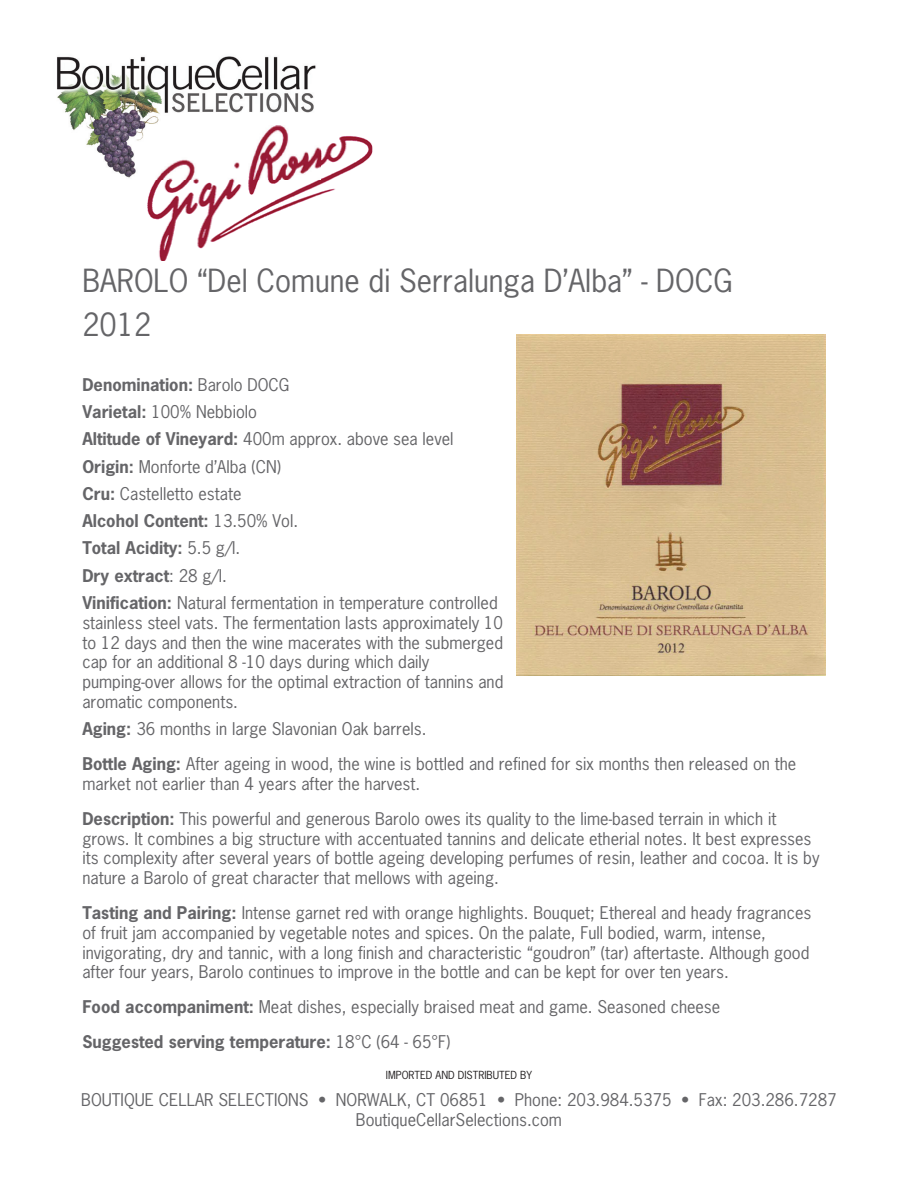
<style>
.page{position:relative;width:918px;height:1188px;background:#fff}
.page>*{position:absolute;margin:0;border:0;box-sizing:border-box;transform-origin:0 0}
.t1{font:30px/43.5px "News Gothic";color:#656568}
.t2{font:16.5px/19.8px "News Gothic";color:#656568}
.t3{font:10.5px "News Gothic";color:#201d1e}
.s1{font-weight:700}
</style>
<div class="page">
<img style="left:57px;top:56px;width:259px;height:122px">
<img style="left:147px;top:136px;width:225px;height:125px">
<img style="left:147px;top:126px;width:173px;height:53px">
<img style="left:517px;top:334px;width:309px;height:342px">
<h1 class="t1" style="left:82px;top:259px;width:652px">BAROLO “Del Comune di Serralunga D’Alba” - DOCG<br>2012</h1>
<p class="t2" style="left:82px;top:371px;width:417px;line-height:27.3px"><span class="s1">Denomination:</span> Barolo DOCG<br><span class="s1">Varietal:</span> 100% Nebbiolo<br><span class="s1">Altitude of Vineyard:</span> 400m approx. above sea level<br><span class="s1">Origin:</span> Monforte d’Alba (CN)<br><span class="s1">Cru:</span> Castelletto estate<br><span class="s1">Alcohol Content:</span> 13.50% Vol.<br><span class="s1">Total Acidity:</span> 5.5 g/l.<br><span class="s1">Dry extract</span>: 28 g/l.<br><span class="s1">Vinification:</span> Natural fermentation in temperature controlled</p>
<p class="t2" style="left:82px;top:613px;width:423px">stainless steel vats. The fermentation lasts approximately 10 to 12 days and then the wine macerates with the submerged cap for an additional 8 -10 days during which daily pumping-over allows for the optimal extraction of tannins and aromatic components.</p>
<p class="t2" style="left:82px;top:712px;width:715px;line-height:34.8px"><span class="s1">Aging:</span> 36 months in large Slavonian Oak barrels.<br><span class="s1">Bottle Aging:</span> After ageing in wood, the wine is bottled and refined for six months then released on the</p>
<p class="t2" style="left:82px;top:766px;width:696px;line-height:34.8px">market not earlier than 4 years after the harvest.<br><span class="s1">Description:</span> This powerful and generous Barolo owes its quality to the lime-based terrain in which it</p>
<p class="t2" style="left:82px;top:828px;width:739px">grows. It combines a big structure with accentuated tannins and delicate etherial notes. It best expresses its complexity after several years of bottle ageing developing perfumes of resin, leather and cocoa. It is by nature a Barolo of great character that mellows with ageing.</p>
<p class="t2" style="left:82px;top:903px;width:731px"><span class="s1">Tasting and Pairing:</span> Intense garnet red with orange highlights. Bouquet; Ethereal and heady fragrances of fruit jam accompanied by vegetable notes and spices. On the palate, Full bodied, warm, intense, invigorating, dry and tannic, with a long finish and characteristic “goudron” (tar) aftertaste. Although good after four years, Barolo continues to improve in the bottle and can be kept for over ten years.</p>
<p class="t2" style="left:82px;top:989px;width:639px;line-height:34.8px"><span class="s1">Food accompaniment:</span> Meat dishes, especially braised meat and game. Seasoned cheese<br><span class="s1">Suggested serving temperature:</span> 18°C (64 - 65°F)</p>
<p class="t3" style="left:386px;top:1068px;width:148px">IMPORTED AND DISTRIBUTED BY</p>
<p class="t2" style="left:81px;top:1090px;width:757px;text-align:center">BOUTIQUE CELLAR SELECTIONS • NORWALK, CT 06851 • Phone: 203.984.5375 • Fax: 203.286.7287<br>BoutiqueCellarSelections.com</p>
</div>
